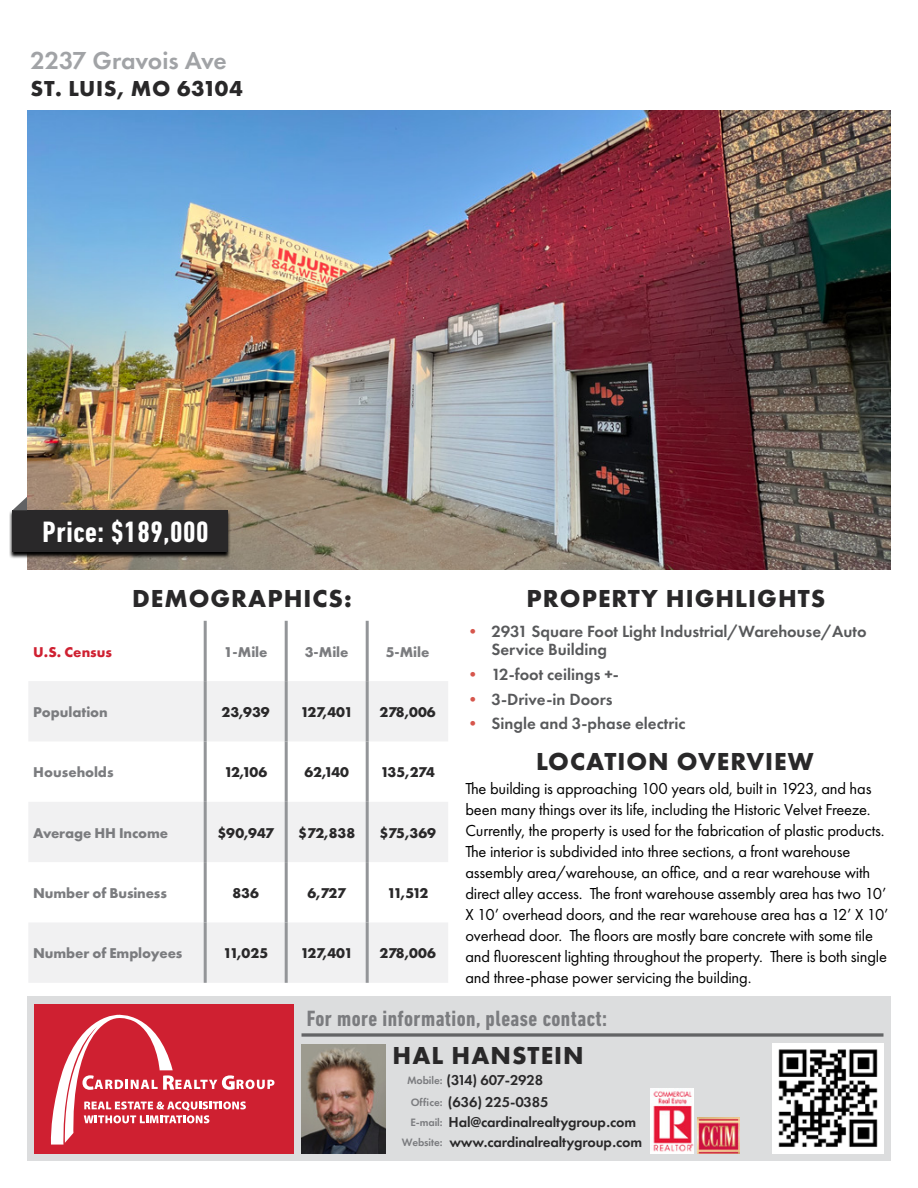
<style>
.page{position:relative;width:918px;height:1188px;background:#fff}
.page>*{position:absolute;margin:0;border:0;box-sizing:border-box;transform-origin:0 0}
.t1{font:700 condensed 30px "DIN Next LT Pro";letter-spacing:.02em;color:#fff}
.t2{font:700 25.5px "Futura PT";letter-spacing:.04em;color:#292829}
.t3{font:600 25.5px "Futura PT";letter-spacing:-.01em;color:#a1a3a6}
.t4{font:700 condensed 22.5px "DIN Next LT Pro";letter-spacing:.02em;color:#7b7c7f}
.t5{font:700 22.5px "Futura PT";letter-spacing:.035em;color:#292829}
.t6{font:600 16.8px/18px "Futura PT";color:#58595b}
.t7{font:16.5px/21px "Futura PT";letter-spacing:-.01em;color:#000}
.t8{font:600 14.85px/22.4px "Futura PT";letter-spacing:-.01em;color:#292829}
.t9{font:700 14.7px "Futura PT";letter-spacing:-.025em;color:#292829}
.t10{font:700 14.7px "Futura PT";letter-spacing:-.01em;color:#7b7c7f}
.t11{font:700 14.7px "Futura PT";color:#cf2031}
.t12{font:600 11.1px/22.4px "Futura PT";letter-spacing:-.01em;color:#7b7c7f;text-align:center}
.s1{color:#d6564c}
</style>
<div class="page">
<img style="left:27px;top:110px;width:864px;height:459px">
<svg style="left:9px;top:511px;width:222px;height:47px;background:#4a453e"></svg>
<div style="left:12px;top:510px;width:216px;height:42px;background:#292829"></div>
<svg style="left:13px;top:497px;width:14px;height:13px"></svg>
<svg style="left:29px;top:681px;width:419px;height:302px;fill:#f1f1f2"></svg>
<hr style="left:204px;top:621px;width:3px;height:60px;background:#939598">
<hr style="left:204px;top:681px;width:3px;height:60px;background:#939598">
<hr style="left:204px;top:741px;width:3px;height:61px;background:#939598">
<hr style="left:204px;top:802px;width:3px;height:60px;background:#939598">
<hr style="left:204px;top:862px;width:3px;height:60px;background:#939598">
<hr style="left:204px;top:922px;width:3px;height:61px;background:#939598">
<hr style="left:285px;top:621px;width:3px;height:60px;background:#939598">
<hr style="left:366px;top:621px;width:3px;height:60px;background:#939598">
<hr style="left:285px;top:681px;width:3px;height:60px;background:#939598">
<hr style="left:366px;top:681px;width:3px;height:60px;background:#939598">
<hr style="left:285px;top:741px;width:3px;height:61px;background:#939598">
<hr style="left:366px;top:741px;width:3px;height:61px;background:#939598">
<hr style="left:285px;top:802px;width:3px;height:60px;background:#939598">
<hr style="left:366px;top:802px;width:3px;height:60px;background:#939598">
<hr style="left:285px;top:862px;width:3px;height:60px;background:#939598">
<hr style="left:366px;top:862px;width:3px;height:60px;background:#939598">
<hr style="left:285px;top:922px;width:3px;height:61px;background:#939598">
<hr style="left:366px;top:922px;width:3px;height:61px;background:#939598">
<div style="left:27px;top:997px;width:864px;height:164px;background:#dcddde"></div>
<svg style="left:302px;top:1033px;width:582px;height:4px;background:#77787a"></svg>
<div style="left:35px;top:1004px;width:259px;height:150px;background:#cf2031"></div>
<img style="left:773px;top:1043px;width:111px;height:111px">
<img style="left:302px;top:1044px;width:83px;height:110px">
<svg style="left:50px;top:1014px;width:225px;height:131px"></svg>
<img style="left:651px;top:1089px;width:42px;height:65px">
<img style="left:697px;top:1118px;width:43px;height:36px">
<h2 class="t3" style="left:30px;top:44px;width:198px">2237 Gravois Ave</h2>
<h3 class="t5" style="left:31px;top:74px;width:214px">ST. LUIS, MO 63104</h3>
<h1 class="t1" style="left:42px;top:515px;width:168px">Price: $189,000</h1>
<h2 class="t2" style="left:132px;top:582px;width:221px">DEMOGRAPHICS:</h2>
<p class="t11" style="left:33px;top:642px;width:80px">U.S. Census</p>
<p class="t10" style="left:224px;top:642px;width:45px">1-Mile</p>
<p class="t10" style="left:305px;top:642px;width:45px">3-Mile</p>
<p class="t10" style="left:386px;top:642px;width:45px">5-Mile</p>
<p class="t10" style="left:33px;top:703px;width:76px">Population</p>
<p class="t9" style="left:222px;top:703px;width:50px">23,939</p>
<p class="t9" style="left:301px;top:703px;width:54px">127,401</p>
<p class="t9" style="left:380px;top:703px;width:58px">278,006</p>
<p class="t10" style="left:33px;top:763px;width:82px">Households</p>
<p class="t9" style="left:224px;top:763px;width:45px">12,106</p>
<p class="t9" style="left:304px;top:763px;width:46px">62,140</p>
<p class="t9" style="left:380px;top:763px;width:56px">135,274</p>
<p class="t10" style="left:33px;top:823px;width:136px">Average HH Income</p>
<p class="t9" style="left:217px;top:823px;width:58px">$90,947</p>
<p class="t9" style="left:298px;top:823px;width:58px">$72,838</p>
<p class="t9" style="left:379px;top:823px;width:58px">$75,369</p>
<p class="t10" style="left:33px;top:884px;width:135px">Number of Business</p>
<p class="t9" style="left:232px;top:884px;width:28px">836</p>
<p class="t9" style="left:307px;top:884px;width:40px">6,727</p>
<p class="t9" style="left:387px;top:884px;width:43px">11,512</p>
<p class="t10" style="left:33px;top:944px;width:151px">Number of Employees</p>
<p class="t9" style="left:223px;top:944px;width:46px">11,025</p>
<p class="t9" style="left:301px;top:944px;width:54px">127,401</p>
<p class="t9" style="left:380px;top:944px;width:58px">278,006</p>
<h2 class="t2" style="left:527px;top:582px;width:300px">PROPERTY HIGHLIGHTS</h2>
<p class="t6" style="left:492px;top:622px;width:377px;text-indent:-27px"><span class="s1">•</span> 2931 Square Foot Light Industrial/Warehouse/Auto<br>Service Building</p>
<p class="t6" style="left:465px;top:665px;width:156px"><span class="s1">•</span> 12-foot ceilings +-</p>
<p class="t6" style="left:465px;top:690px;width:149px"><span class="s1">•</span> 3-Drive-in Doors</p>
<p class="t6" style="left:465px;top:715px;width:223px"><span class="s1">•</span> Single and 3-phase electric</p>
<h2 class="t2" style="left:536px;top:745px;width:279px">LOCATION OVERVIEW</h2>
<p class="t7" style="left:465px;top:778px;width:425px">The building is approaching 100 years old, built in 1923, and has been many things over its life, including the Historic Velvet Freeze.<br>Currently, the property is used for the fabrication of plastic products.<br>The interior is subdivided into three sections, a front warehouse assembly area/warehouse, an office, and a rear warehouse with direct alley access. The front warehouse assembly area has two 10’ X 10’ overhead doors, and the rear warehouse area has a 12’ X 10’ overhead door. The floors are mostly bare concrete with some tile and fluorescent lighting throughout the property. There is both single and three-phase power servicing the building.</p>
<h3 class="t4" style="left:307px;top:1005px;width:302px">For more information, please contact:</h3>
<h2 class="t2" style="left:393px;top:1039px;width:193px">HAL HANSTEIN</h2>
<p class="t8" style="left:446px;top:1069px;width:104px">(314) 607-2928 (636) 225-0385</p>
<p class="t8" style="left:449px;top:1112px;width:195px;line-height:20px">Hal@cardinalrealtygroup.com www.cardinalrealtygroup.com</p>
<p class="t12" style="left:407px;top:1069px;width:37px">Mobile:<br>Office:</p>
<p class="t12" style="left:402px;top:1112px;width:42px;line-height:20px;text-align:right">E-mail:<br>Website:</p>
</div>
